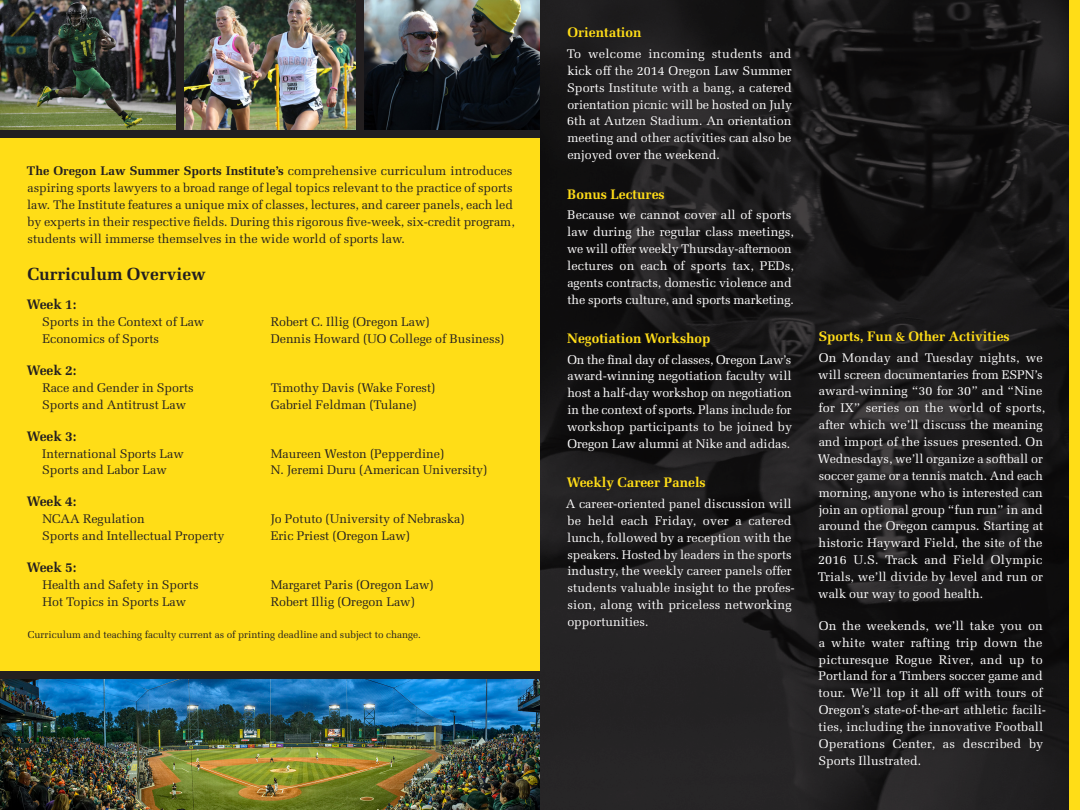
<style>
.page{position:relative;width:1080px;height:810px;background:#fff}
.page>*{position:absolute;margin:0;border:0;box-sizing:border-box;transform-origin:0 0}
.t1{font:700 17.5px "Melior";color:#231f20}
.t2{font:700 13.75px "Melior";color:#ffdd17}
.t3{font:700 13.75px "Melior";color:#231f20}
.t4{font:12.5px/16.9px "Melior";color:#fff}
.t5{font:12.5px/16.9px "Melior";color:#231f20}
.t6{font:10px "Melior";color:#231f20}
.s1{font-weight:700}
</style>
<div class="page">
<div style="left:0;top:0;width:540px;height:810px;background:#ffdd17"></div>
<svg style="left:540px;top:0;width:530px;height:810px;background:#1e1d1b"></svg>
<div style="left:565px;top:26px;width:484px;height:745px;background:#231f20;opacity:.75"></div>
<img style="left:0;top:679px;width:540px;height:131px">
<div style="left:1070px;top:0;width:10px;height:810px;background:#ffdd17"></div>
<img style="left:0;top:0;width:176px;height:130px">
<img style="left:364px;top:0;width:176px;height:130px">
<img style="left:184px;top:0;width:172px;height:130px">
<div style="left:176px;top:0;width:8px;height:135px;background:#231f20"></div>
<div style="left:356px;top:0;width:8px;height:135px;background:#231f20"></div>
<div style="left:0;top:130px;width:540px;height:8px;background:#231f20"></div>
<div style="left:0;top:671px;width:540px;height:8px;background:#231f20"></div>
<p class="t5" style="left:27px;top:162px;width:489px"><span class="s1">The Oregon Law Summer Sports Institute’s</span> comprehensive curriculum introduces aspiring sports lawyers to a broad range of legal topics relevant to the practice of sports law. The Institute features a unique mix of classes, lectures, and career panels, each led by experts in their respective fields. During this rigorous five-week, six-credit program, students will immerse themselves in the wide world of sports law.</p>
<h1 class="t1" style="left:27px;top:264px;width:180px">Curriculum Overview</h1>
<p class="t3" style="left:27px;top:296px;width:52px">Week 1:</p>
<p class="t5" style="left:42px;top:314px;width:164px">Sports in the Context of Law</p>
<p class="t5" style="left:271px;top:314px;width:161px">Robert C. Illig (Oregon Law)</p>
<p class="t5" style="left:42px;top:331px;width:118px">Economics of Sports</p>
<p class="t5" style="left:271px;top:331px;width:235px">Dennis Howard (UO College of Business)</p>
<p class="t3" style="left:27px;top:362px;width:52px">Week 2:</p>
<p class="t5" style="left:42px;top:379px;width:153px">Race and Gender in Sports</p>
<p class="t5" style="left:271px;top:379px;width:166px">Timothy Davis (Wake Forest)</p>
<p class="t5" style="left:42px;top:396px;width:146px">Sports and Antitrust Law</p>
<p class="t5" style="left:271px;top:396px;width:148px">Gabriel Feldman (Tulane)</p>
<p class="t3" style="left:27px;top:428px;width:52px">Week 3:</p>
<p class="t5" style="left:42px;top:445px;width:143px">International Sports Law</p>
<p class="t5" style="left:271px;top:445px;width:175px">Maureen Weston (Pepperdine)</p>
<p class="t5" style="left:42px;top:462px;width:126px">Sports and Labor Law</p>
<p class="t5" style="left:271px;top:462px;width:218px">N. Jeremi Duru (American University)</p>
<p class="t3" style="left:27px;top:493px;width:52px">Week 4:</p>
<p class="t5" style="left:42px;top:511px;width:104px">NCAA Regulation</p>
<p class="t5" style="left:271px;top:511px;width:195px">Jo Potuto (University of Nebraska)</p>
<p class="t5" style="left:42px;top:527px;width:184px">Sports and Intellectual Property</p>
<p class="t5" style="left:271px;top:527px;width:141px">Eric Priest (Oregon Law)</p>
<p class="t3" style="left:27px;top:559px;width:52px">Week 5:</p>
<p class="t5" style="left:42px;top:576px;width:158px">Health and Safety in Sports</p>
<p class="t5" style="left:271px;top:576px;width:164px">Margaret Paris (Oregon Law)</p>
<p class="t5" style="left:42px;top:593px;width:145px">Hot Topics in Sports Law</p>
<p class="t5" style="left:271px;top:593px;width:146px">Robert Illig (Oregon Law)</p>
<p class="t6" style="left:28px;top:628px;width:395px">Curriculum and teaching faculty current as of printing deadline and subject to change.</p>
<p class="t2" style="left:567px;top:24px;width:76px">Orientation</p>
<p class="t4" style="left:567px;top:45px;width:227px;text-align:justify">To welcome incoming students and kick off the 2014 Oregon Law Summer Sports Institute with a bang, a catered orientation picnic will be hosted on July 6th at Autzen Stadium. An orientation meeting and other activities can also be enjoyed over the weekend.</p>
<p class="t2" style="left:567px;top:186px;width:99px">Bonus Lectures</p>
<p class="t4" style="left:567px;top:206px;width:229px">Because we cannot cover all of sports law during the regular class meetings, we will offer weekly Thursday-afternoon lectures on each of sports tax, PEDs, agents contracts, domestic violence and the sports culture, and sports marketing.</p>
<p class="t2" style="left:567px;top:330px;width:145px">Negotiation Workshop</p>
<p class="t4" style="left:567px;top:351px;width:226px;text-align:justify">On the final day of classes, Oregon Law’s award-winning negotiation faculty will host a half-day workshop on negotiation in the context of sports. Plans include for workshop participants to be joined by Oregon Law alumni at Nike and adidas.</p>
<p class="t2" style="left:567px;top:474px;width:141px">Weekly Career Panels</p>
<p class="t4" style="left:566px;top:495px;width:231px">A career-oriented panel discussion will be held each Friday, over a catered lunch, followed by a reception with the speakers. Hosted by leaders in the sports industry, the weekly career panels offer students valuable insight to the profes&shy;sion, along with priceless networking opportunities.</p>
<p class="t2" style="left:819px;top:328px;width:192px">Sports, Fun &amp; Other Activities</p>
<p class="t4" style="left:818px;top:349px;width:229px">On Monday and Tuesday nights, we will screen documentaries from ESPN’s award-winning “30 for 30” and “Nine for IX” series on the world of sports, after which we’ll discuss the meaning and import of the issues presented. On Wednesdays, we’ll organize a softball or soccer game or a tennis match. And each morning, anyone who is interested can join an optional group “fun run” in and around the Oregon campus. Starting at historic Hayward Field, the site of the 2016 U.S. Track and Field Olympic Trials, we’ll divide by level and run or walk our way to good health.</p>
<p class="t4" style="left:818px;top:617px;width:229px">On the weekends, we’ll take you on a white water rafting trip down the picturesque Rogue River, and up to Portland for a Timbers soccer game and tour. We’ll top it all off with tours of Oregon’s state-of-the-art athletic facili&shy;ties, including the innovative Football Operations Center, as described by Sports Illustrated.</p>
</div>
